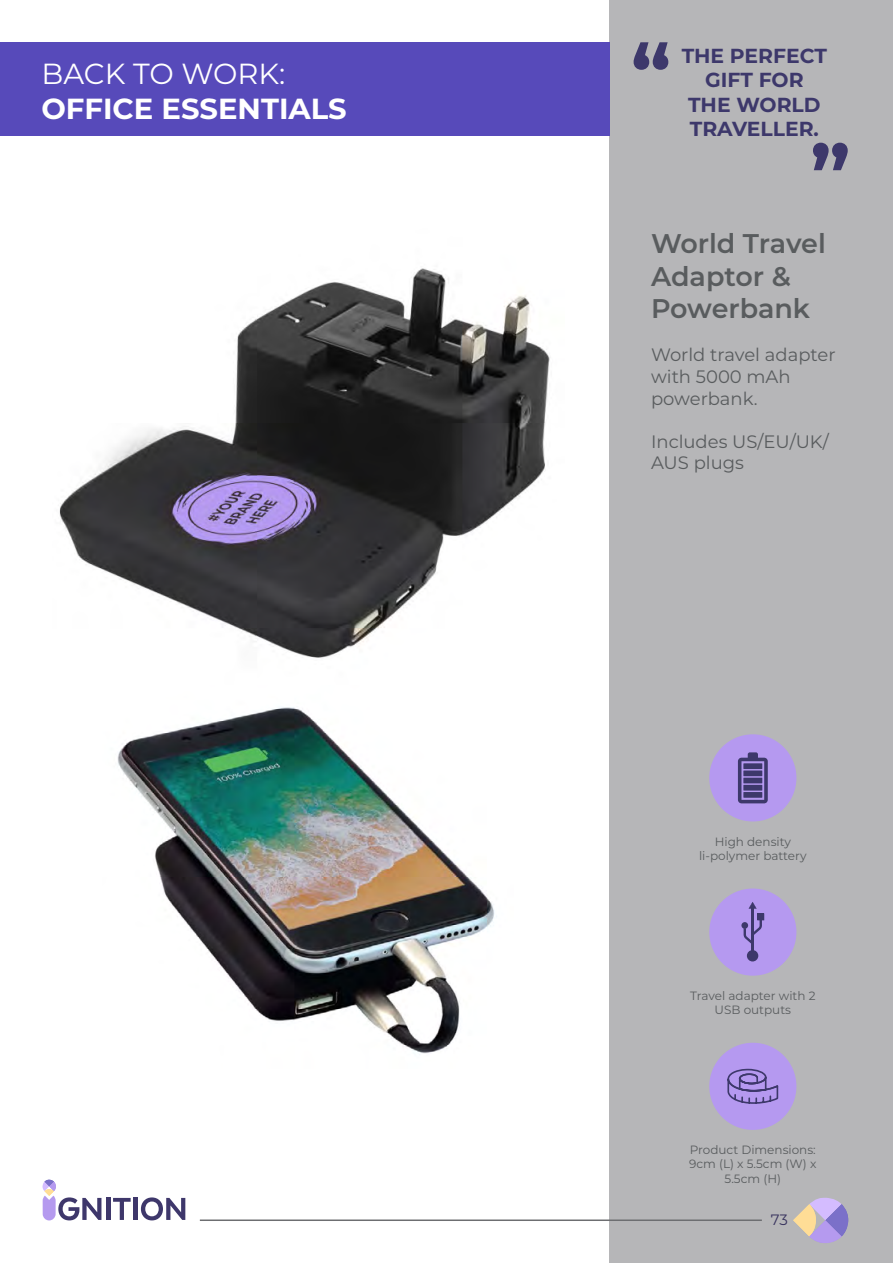
<style>
.page{position:relative;width:893px;height:1263px;background:#fff}
.page>*{position:absolute;margin:0;border:0;box-sizing:border-box;transform-origin:0 0}
.t1{font:700 81px "Montserrat";color:#3d386b}
.t2{font:700 29.1px "Montserrat";color:#fff}
.t3{font:29.1px "Montserrat";color:#fff}
.t4{font:600 27px/32.4px "Montserrat";letter-spacing:-.005em;color:#595c5e}
.t5{font:700 20.25px/24.3px "Montserrat";color:#3d386b;text-align:center}
.t6{font:18px/21.6px "Montserrat";color:#595c5e}
.t7{font:15px "Montserrat";color:#38335e}
.t8{font:12px/14.4px "Montserrat";color:#595c5e;text-align:center}
</style>
<div class="page">
<div style="left:609px;top:0;width:284px;height:1263px;background:#b6b6b8"></div>
<svg style="left:793px;top:1197px;width:56px;height:46px"></svg>
<hr style="left:200px;top:1219px;width:562px;height:2px;background:#6d6e71">
<hr style="left:106px;top:1198px;width:4px;height:22px;background:#3e376b">
<svg style="left:113px;top:1198px;width:18px;height:22px"></svg>
<div style="left:133px;top:1198px;width:5px;height:22px;background:#3e376b"></div>
<svg style="left:141px;top:1197px;width:44px;height:23px"></svg>
<svg style="left:43px;top:1179px;width:58px;height:41px"></svg>
<img style="left:59px;top:268px;width:491px;height:390px">
<img style="left:117px;top:707px;width:378px;height:347px">
<div style="left:0;top:42px;width:609px;height:94px;background:#574aba"></div>
<div style="left:709px;top:734px;width:87px;height:87px;background:#b599f0;border-radius:50%"></div>
<div style="left:709px;top:888px;width:87px;height:88px;background:#b599f0;border-radius:50%"></div>
<div style="left:709px;top:1043px;width:87px;height:87px;background:#b599f0;border-radius:50%"></div>
<svg style="left:727px;top:1068px;width:52px;height:36px"></svg>
<svg style="left:738px;top:752px;width:30px;height:51px"></svg>
<svg style="left:741px;top:922px;width:7px;height:7px"></svg>
<div style="left:747px;top:950px;width:11px;height:11px;background:#3d386b;border-radius:50%"></div>
<hr style="left:751px;top:908px;width:3px;height:45px;background:#3d386b">
<svg style="left:744px;top:902px;width:20px;height:42px"></svg>
<h2 class="t3" style="left:41px;top:54px;width:245px">BACK TO WORK:</h2>
<h2 class="t2" style="left:41px;top:88px;width:307px">OFFICE ESSENTIALS</h2>
<h1 class="t1" style="left:631px;top:15px;width:42px">“</h1>
<h3 class="t5" style="left:682px;top:43px;width:147px">THE PERFECT<br>GIFT FOR<br>THE WORLD<br>TRAVELLER.</h3>
<h1 class="t1" style="left:810px;top:116px;width:42px">”</h1>
<h3 class="t4" style="left:651px;top:226px;width:176px">World Travel<br>Adaptor &amp;<br>Powerbank</h3>
<h3 class="t6" style="left:651px;top:344px;width:186px">World travel adapter with 5000 mAh powerbank.</h3>
<h3 class="t6" style="left:651px;top:430px;width:179px">Includes US/EU/UK/<br>AUS plugs</h3>
<p class="t8" style="left:699px;top:834px;width:109px">High density li-polymer battery</p>
<p class="t8" style="left:690px;top:988px;width:127px">Travel adapter with 2<br>USB outputs</p>
<p class="t8" style="left:689px;top:1142px;width:129px">Product Dimensions:<br>9cm (L) x 5.5cm (W) x<br>5.5cm (H)</p>
<p class="t7" style="left:771px;top:1209px;width:19px">73</p>
</div>
